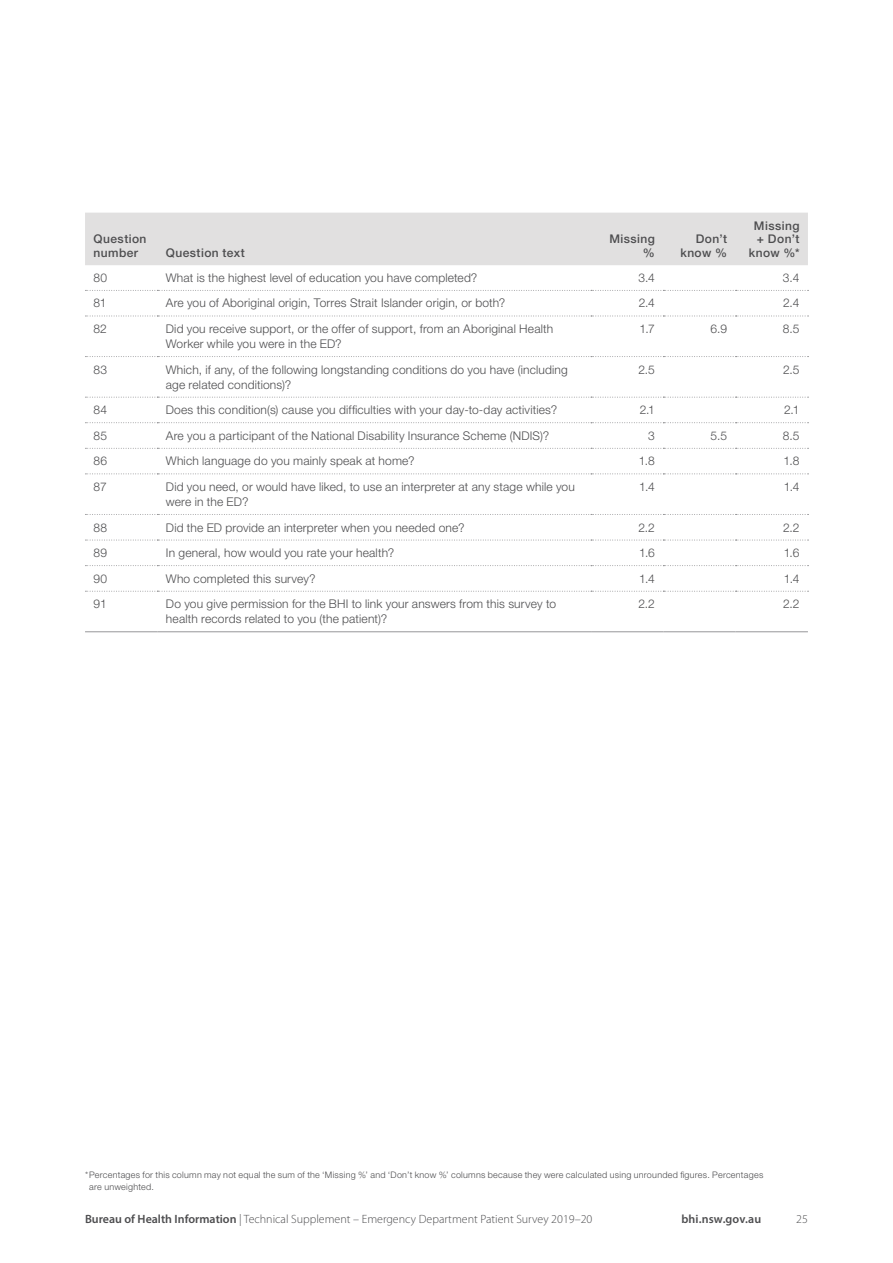
<style>
.page{position:relative;width:893px;height:1263px;background:#fff}
.page>*{position:absolute;margin:0;border:0;box-sizing:border-box;transform-origin:0 0}
.t1{font:300 12px/15px "Helvetica Neue LT Std";letter-spacing:.015em;color:#4d4d4f}
.t2{font:300 12px "Myriad Pro";color:#4d4d4f}
.t3{font:500 12px/13.5px "Helvetica Neue LT Std";letter-spacing:.035em;color:#4d4d4f;text-align:right}
.t4{font:600 12px "Myriad Pro";letter-spacing:.005em;color:#4d4d4f}
.t5{font:300 9px/12px "Helvetica Neue LT Std";letter-spacing:.03em;color:#4d4d4f}
.s1{font-weight:600}
</style>
<div class="page">
<div style="left:85px;top:213px;width:723px;height:52px;background:#e1e0e0"></div>
<svg style="left:85px;top:290px;width:723px;height:1px"></svg>
<svg style="left:85px;top:316px;width:723px;height:1px"></svg>
<svg style="left:85px;top:356px;width:723px;height:1px"></svg>
<svg style="left:85px;top:397px;width:723px;height:1px"></svg>
<svg style="left:85px;top:422px;width:723px;height:1px"></svg>
<svg style="left:85px;top:448px;width:723px;height:1px"></svg>
<svg style="left:85px;top:473px;width:723px;height:1px"></svg>
<svg style="left:85px;top:514px;width:723px;height:1px"></svg>
<svg style="left:85px;top:540px;width:723px;height:1px"></svg>
<svg style="left:85px;top:565px;width:723px;height:1px"></svg>
<svg style="left:85px;top:591px;width:723px;height:1px"></svg>
<hr style="left:85px;top:631px;width:72px;height:1px;background:#979799">
<hr style="left:157px;top:631px;width:434px;height:1px;background:#979799">
<hr style="left:591px;top:631px;width:72px;height:1px;background:#979799">
<hr style="left:663px;top:631px;width:73px;height:1px;background:#979799">
<hr style="left:736px;top:631px;width:72px;height:1px;background:#979799">
<p class="t3" style="left:94px;top:232px;width:54px;text-align:left">Question number</p>
<p class="t3" style="left:166px;top:246px;width:81px">Question text</p>
<p class="t3" style="left:609px;top:232px;width:47px">Missing %</p>
<p class="t3" style="left:680px;top:232px;width:48px">Don’t know %</p>
<p class="t3" style="left:749px;top:219px;width:52px">Missing + Don’t know %*</p>
<p class="t1" style="left:94px;top:270px;width:15px">80</p>
<p class="t1" style="left:166px;top:270px;width:313px">What is the highest level of education you have completed?</p>
<p class="t1" style="left:638px;top:270px;width:18px">3.4</p>
<p class="t1" style="left:783px;top:270px;width:18px">3.4</p>
<p class="t1" style="left:94px;top:295px;width:14px">81</p>
<p class="t1" style="left:166px;top:295px;width:341px">Are you of Aboriginal origin, Torres Strait Islander origin, or both?</p>
<p class="t1" style="left:639px;top:295px;width:18px">2.4</p>
<p class="t1" style="left:783px;top:295px;width:18px">2.4</p>
<p class="t1" style="left:94px;top:321px;width:15px">82</p>
<p class="t1" style="left:166px;top:321px;width:389px">Did you receive support, or the offer of support, from an Aboriginal Health<br>Worker while you were in the ED?</p>
<p class="t1" style="left:639px;top:321px;width:17px">1.7</p>
<p class="t1" style="left:710px;top:321px;width:18px">6.9</p>
<p class="t1" style="left:783px;top:321px;width:18px">8.5</p>
<p class="t1" style="left:94px;top:362px;width:15px">83</p>
<p class="t1" style="left:166px;top:362px;width:404px">Which, if any, of the following longstanding conditions do you have (including age related conditions)?</p>
<p class="t1" style="left:638px;top:362px;width:18px">2.5</p>
<p class="t1" style="left:783px;top:362px;width:18px">2.5</p>
<p class="t1" style="left:94px;top:402px;width:15px">84</p>
<p class="t1" style="left:166px;top:402px;width:393px">Does this condition(s) cause you difficulties with your day-to-day activities?</p>
<p class="t1" style="left:640px;top:402px;width:17px">2.1</p>
<p class="t1" style="left:784px;top:402px;width:17px">2.1</p>
<p class="t1" style="left:94px;top:428px;width:15px">85</p>
<p class="t1" style="left:166px;top:428px;width:385px">Are you a participant of the National Disability Insurance Scheme (NDIS)?</p>
<p class="t1" style="left:648px;top:428px;width:8px">3</p>
<p class="t1" style="left:711px;top:428px;width:18px">5.5</p>
<p class="t1" style="left:783px;top:428px;width:18px">8.5</p>
<p class="t1" style="left:94px;top:453px;width:15px">86</p>
<p class="t1" style="left:166px;top:453px;width:250px">Which language do you mainly speak at home?</p>
<p class="t1" style="left:639px;top:453px;width:17px">1.8</p>
<p class="t1" style="left:783px;top:453px;width:17px">1.8</p>
<p class="t1" style="left:94px;top:479px;width:15px">87</p>
<p class="t1" style="left:166px;top:479px;width:410px">Did you need, or would have liked, to use an interpreter at any stage while you were in the ED?</p>
<p class="t1" style="left:639px;top:479px;width:17px">1.4</p>
<p class="t1" style="left:784px;top:479px;width:17px">1.4</p>
<p class="t1" style="left:94px;top:519px;width:15px">88</p>
<p class="t1" style="left:166px;top:519px;width:300px">Did the ED provide an interpreter when you needed one?</p>
<p class="t1" style="left:638px;top:519px;width:18px">2.2</p>
<p class="t1" style="left:783px;top:519px;width:18px">2.2</p>
<p class="t1" style="left:94px;top:545px;width:15px">89</p>
<p class="t1" style="left:166px;top:545px;width:230px">In general, how would you rate your health?</p>
<p class="t1" style="left:639px;top:545px;width:17px">1.6</p>
<p class="t1" style="left:784px;top:545px;width:17px">1.6</p>
<p class="t1" style="left:94px;top:571px;width:15px">90</p>
<p class="t1" style="left:166px;top:571px;width:151px">Who completed this survey?</p>
<p class="t1" style="left:639px;top:571px;width:17px">1.4</p>
<p class="t1" style="left:784px;top:571px;width:17px">1.4</p>
<p class="t1" style="left:94px;top:596px;width:15px">91</p>
<p class="t1" style="left:166px;top:596px;width:392px">Do you give permission for the BHI to link your answers from this survey to health records related to you (the patient)?</p>
<p class="t1" style="left:638px;top:596px;width:18px">2.2</p>
<p class="t1" style="left:783px;top:596px;width:18px">2.2</p>
<p class="t5" style="left:89px;top:1168px;width:676px;text-indent:-4px">*Percentages for this column may not equal the sum of the ‘Missing %’ and ‘Don’t know %’ columns because they were calculated using unrounded figures. Percentages are unweighted.</p>
<p class="t2" style="left:85px;top:1212px;width:509px"><span class="s1">Bureau of Health Information</span> | Technical Supplement – Emergency Department Patient Survey 2019–20</p>
<p class="t4" style="left:681px;top:1211px;width:81px">bhi.nsw.gov.au</p>
<p class="t2" style="left:796px;top:1212px;width:13px">25</p>
</div>
